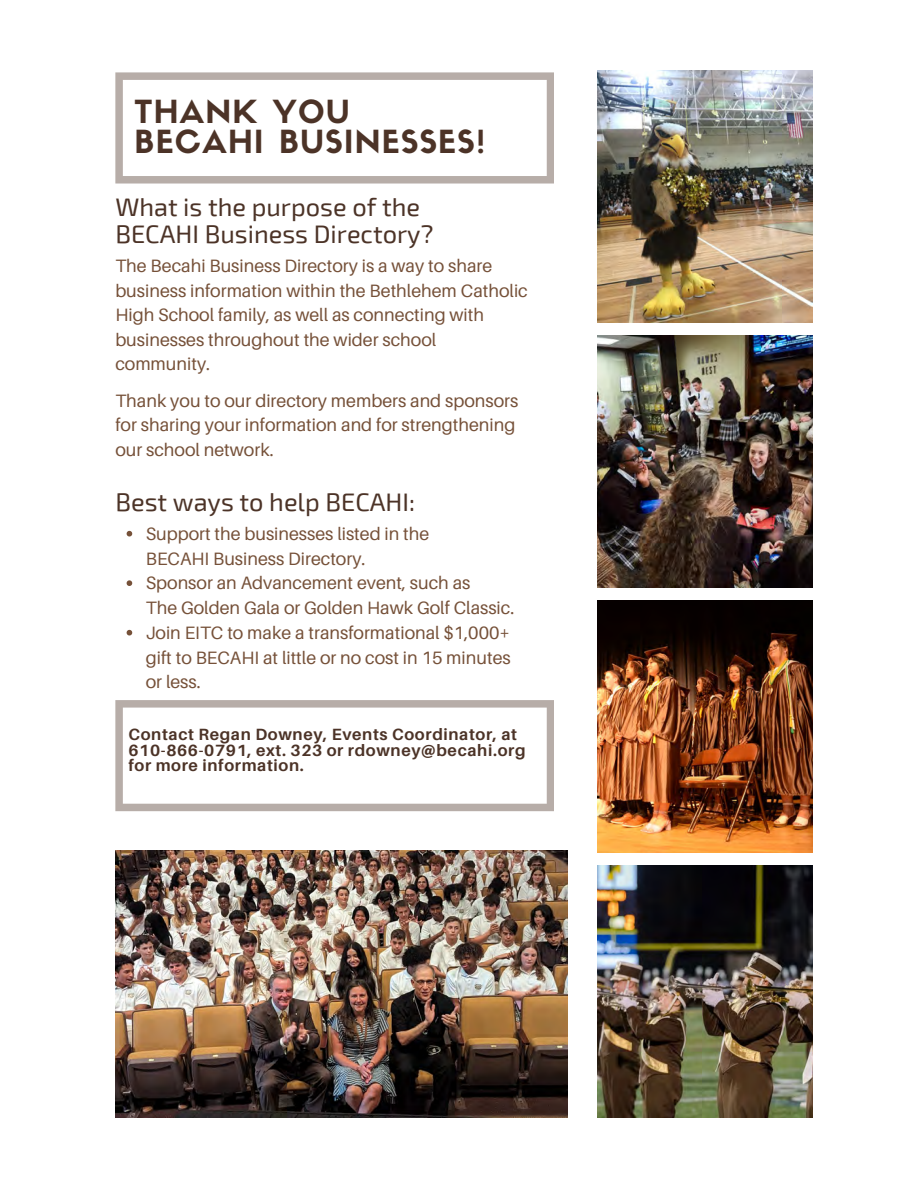
<style>
.page{position:relative;width:918px;height:1188px;background:#fff}
.page>*{position:absolute;margin:0;border:0;box-sizing:border-box;transform-origin:0 0}
.t1{font:31.2px "Sifonn Basic";letter-spacing:.04em;color:#4c3327}
.t2{font:25.35px "Exo 2";color:#4c3327}
.t3{font:17.85px/24.5px "Aileron";color:#765139}
.t4{font:700 16.35px/15.8px "Aileron";letter-spacing:.04em;color:#4c3327}
</style>
<div class="page">
<img style="left:598px;top:70px;width:214px;height:252px">
<img style="left:598px;top:866px;width:214px;height:252px">
<img style="left:598px;top:336px;width:214px;height:252px">
<img style="left:598px;top:600px;width:214px;height:252px">
<svg style="left:115px;top:72px;width:439px;height:112px"></svg>
<svg style="left:115px;top:700px;width:439px;height:111px"></svg>
<img style="left:115px;top:850px;width:453px;height:268px">
<svg style="left:127px;top:531px;width:5px;height:5px"></svg>
<svg style="left:127px;top:580px;width:5px;height:6px"></svg>
<svg style="left:127px;top:630px;width:5px;height:5px"></svg>
<p class="t1" style="left:135px;top:100px;width:217px">THANK YOU</p>
<p class="t1" style="left:135px;top:130px;width:352px">BECAHI BUSINESSES!</p>
<p class="t2" style="left:115px;top:190px;width:306px">What is the purpose of the</p>
<p class="t2" style="left:115px;top:217px;width:320px">BECAHI Business Directory?</p>
<p class="t3" style="left:115px;top:253px;width:414px">The Becahi Business Directory is a way to share business information within the Bethlehem Catholic High School family, as well as connecting with businesses throughout the wider school community.</p>
<p class="t3" style="left:115px;top:388px;width:405px">Thank you to our directory members and sponsors for sharing your information and for strengthening our school network.</p>
<p class="t2" style="left:115px;top:486px;width:301px">Best ways to help BECAHI:</p>
<p class="t3" style="left:146px;top:521px;width:285px">Support the businesses listed in the<br>BECAHI Business Directory.</p>
<p class="t3" style="left:146px;top:570px;width:370px">Sponsor an Advancement event, such as<br>The Golden Gala or Golden Hawk Golf Classic.</p>
<p class="t3" style="left:146px;top:620px;width:366px;text-align:justify">Join EITC to make a transformational $1,000+ gift to BECAHI at little or no cost in 15 minutes or less.</p>
<p class="t4" style="left:128px;top:726px;width:399px">Contact Regan Downey, Events Coordinator, at<br>610-866-0791, ext. 323 or rdowney@becahi.org</p>
<p class="t4" style="left:128px;top:758px;width:177px">for more information.</p>
</div>
